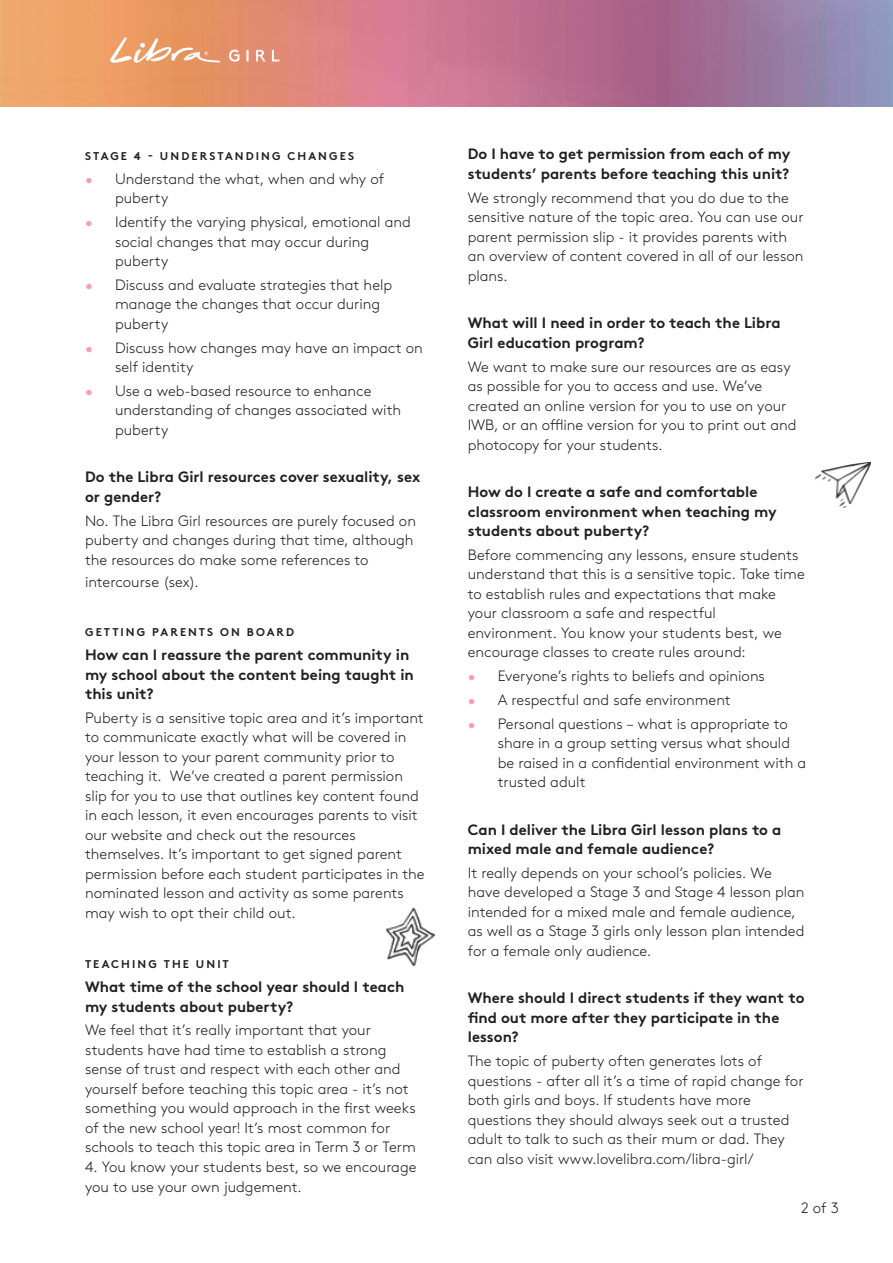
<style>
.page{position:relative;width:893px;height:1263px;background:#fff}
.page>*{position:absolute;margin:0;border:0;box-sizing:border-box;transform-origin:0 0}
.t1{font:300 15px/19.5px "Brown";color:#231f20}
.t2{font:700 15px/19.5px "Brown";color:#231f20}
.t3{font:700 11.25px "Brown";letter-spacing:.185em;color:#231f20}
.s1{color:#f99cbb}
</style>
<div class="page">
<img style="left:0;top:0;width:893px;height:106px">
<svg style="left:110px;top:37px;width:110px;height:26px"></svg>
<svg style="left:229px;top:50px;width:50px;height:12px"></svg>
<img style="left:816px;top:462px;width:55px;height:45px">
<img style="left:387px;top:907px;width:47px;height:59px">
<p class="t3" style="left:85px;top:147px;width:271px">STAGE 4 - UNDERSTANDING CHANGES</p>
<p class="t1" style="left:115px;top:168px;width:271px;text-indent:-30px"><span class="s1">•</span> Understand the what, when and why of puberty</p>
<p class="t1" style="left:115px;top:211px;width:297px;text-indent:-30px"><span class="s1">•</span> Identify the varying physical, emotional and social changes that may occur during puberty</p>
<p class="t1" style="left:115px;top:274px;width:279px;text-indent:-30px"><span class="s1">•</span> Discuss and evaluate strategies that help manage the changes that occur during puberty</p>
<p class="t1" style="left:115px;top:337px;width:309px;text-indent:-30px"><span class="s1">•</span> Discuss how changes may have an impact on self identity</p>
<p class="t1" style="left:115px;top:380px;width:288px;text-indent:-30px"><span class="s1">•</span> Use a web-based resource to enhance understanding of changes associated with puberty</p>
<p class="t2" style="left:85px;top:466px;width:337px">Do the Libra Girl resources cover sexuality, sex or gender?</p>
<p class="t1" style="left:85px;top:510px;width:332px">No. The Libra Girl resources are purely focused on puberty and changes during that time, although the resources do make some references to</p>
<p class="t1" style="left:85px;top:571px;width:115px">intercourse (sex).</p>
<p class="t3" style="left:85px;top:623px;width:211px">GETTING PARENTS ON BOARD</p>
<p class="t2" style="left:85px;top:644px;width:330px">How can I reassure the parent community in my school about the content being taught in this unit?</p>
<p class="t1" style="left:85px;top:707px;width:341px">Puberty is a sensitive topic area and it’s important to communicate exactly what will be covered in your lesson to your parent community prior to teaching it. We’ve created a parent permission slip for you to use that outlines key content found in each lesson, it even encourages parents to visit our website and check out the resources themselves. It’s important to get signed parent permission before each student participates in the nominated lesson and activity as some parents may wish to opt their child out.</p>
<p class="t3" style="left:85px;top:955px;width:145px">TEACHING THE UNIT</p>
<p class="t2" style="left:85px;top:976px;width:321px">What time of the school year should I teach my students about puberty?</p>
<p class="t1" style="left:85px;top:1019px;width:332px">We feel that it’s really important that your students have had time to establish a strong sense of trust and respect with each other and yourself before teaching this topic area - it’s not something you would approach in the first weeks of the new school year! It’s most common for schools to teach this topic area in Term 3 or Term</p>
<p class="t1" style="left:85px;top:1156px;width:333px">4. You know your students best, so we encourage you to use your own judgement.</p>
<p class="t2" style="left:468px;top:143px;width:324px">Do I have to get permission from each of my students’ parents before teaching this unit?</p>
<p class="t1" style="left:468px;top:187px;width:337px">We strongly recommend that you do due to the sensitive nature of the topic area. You can use our parent permission slip - it provides parents with an overview of content covered in all of our lesson plans.</p>
<p class="t2" style="left:468px;top:312px;width:314px">What will I need in order to teach the Libra<br>Girl education program?</p>
<p class="t1" style="left:468px;top:355px;width:330px">We want to make sure our resources are as easy as possible for you to access and use. We’ve created an online version for you to use on your IWB, or an offline version for you to print out and photocopy for your students.</p>
<p class="t2" style="left:468px;top:480px;width:310px">How do I create a safe and comfortable classroom environment when teaching my students about puberty?</p>
<p class="t1" style="left:468px;top:544px;width:339px">Before commencing any lessons, ensure students understand that this is a sensitive topic. Take time to establish rules and expectations that make your classroom a safe and respectful environment. You know your students best, we encourage classes to create rules around:</p>
<p class="t1" style="left:468px;top:665px;width:299px"><span class="s1">•</span> Everyone’s rights to beliefs and opinions</p>
<p class="t1" style="left:468px;top:689px;width:265px"><span class="s1">•</span> A respectful and safe environment</p>
<p class="t1" style="left:498px;top:712px;width:310px;text-indent:-30px"><span class="s1">•</span> Personal questions – what is appropriate to share in a group setting versus what should be raised in a confidential environment with a trusted adult</p>
<p class="t2" style="left:468px;top:818px;width:315px">Can I deliver the Libra Girl lesson plans to a mixed male and female audience?</p>
<p class="t1" style="left:468px;top:862px;width:338px">It really depends on your school’s policies. We have developed a Stage 3 and Stage 4 lesson plan intended for a mixed male and female audience, as well as a Stage 3 girls only lesson plan intended for a female only audience.</p>
<p class="t2" style="left:468px;top:987px;width:338px">Where should I direct students if they want to find out more after they participate in the lesson?</p>
<p class="t1" style="left:468px;top:1050px;width:337px">The topic of puberty often generates lots of questions - after all it’s a time of rapid change for both girls and boys. If students have more questions they should always seek out a trusted adult to talk to such as their mum or dad. They can also visit www.lovelibra.com/libra-girl/</p>
<p class="t1" style="left:801px;top:1197px;width:39px">2 of 3</p>
</div>
